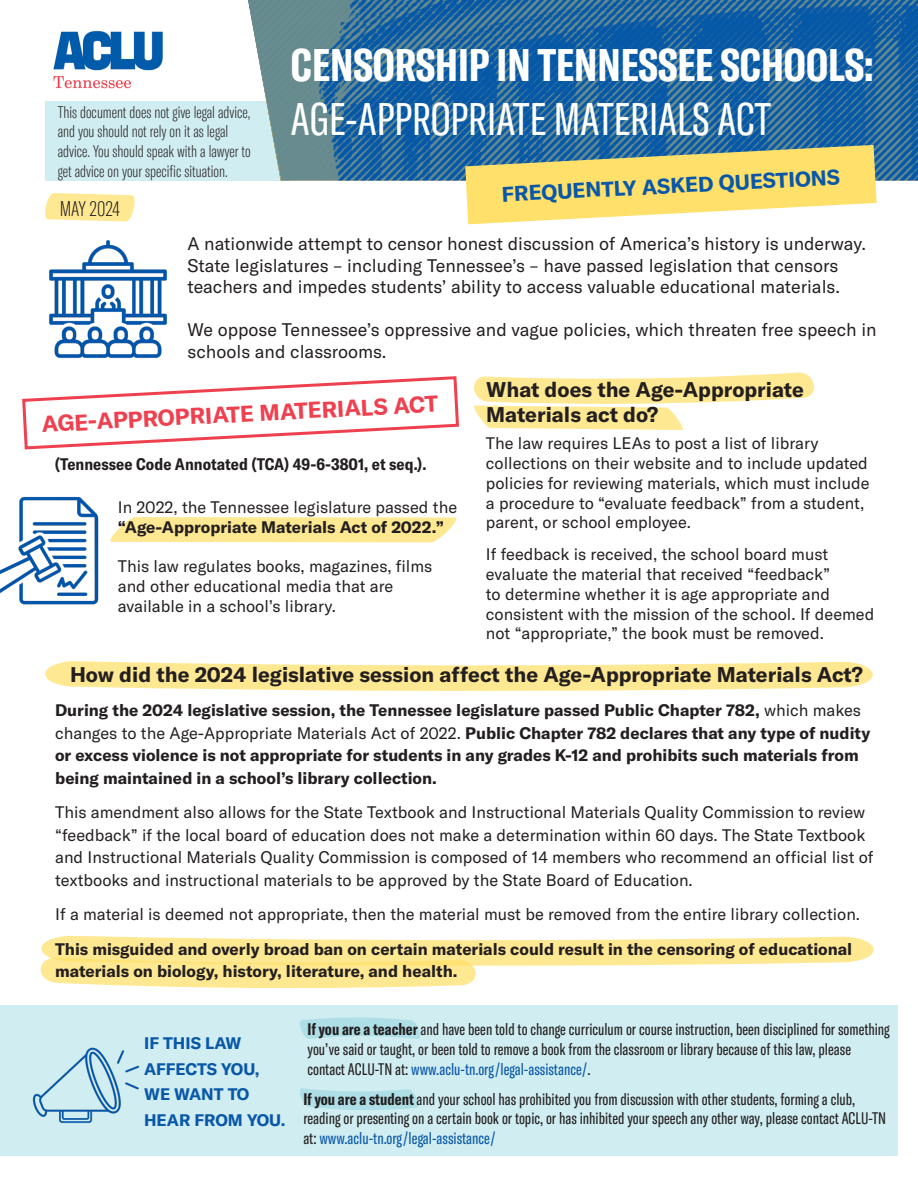
<style>
.page{position:relative;width:918px;height:1188px;background:#fff}
.page>*{position:absolute;margin:0;border:0;box-sizing:border-box;transform-origin:0 0}
.t1{font:700 extra-condensed 45px "GT America";color:#fff}
.t2{font:extra-condensed 45px "GT America";color:#fff}
.t3{font:700 22.5px "GT America";color:#ef404f}
.t4{font:700 21px/25.2px "GT America";color:#231f20}
.t5{font:700 21px "GT America";color:#0957a7}
.t6{font:100 extra-condensed 21px "GT America";letter-spacing:-.01em;color:#231f20}
.t7{font:18px/21.6px "GT America";color:#231f20}
.t8{font:16.5px/19.8px "GT America";color:#231f20}
.t9{font:extra-condensed 16.5px/19.8px "GT America";color:#231f20}
.t10{font:700 16.5px/22.5px "GT America";color:#231f20}
.t11{font:100 extra-condensed 16.5px/19.8px "GT America";color:#231f20}
.t12{font:700 condensed 16.5px "GT America";color:#231f20}
.t13{font:700 16.5px/25.5px "GT America";color:#0957a7}
.s1{font-weight:700}
.s2{font-weight:400}
.s3{color:#0957a7}
</style>
<div class="page">
<div style="left:45px;top:101px;width:246px;height:79px;background:#d0edf1"></div>
<div style="left:0;top:1006px;width:897px;height:150px;background:#d0edf1"></div>
<svg style="left:126px;top:517px;width:331px;height:25px;background:#ffe896"></svg>
<img style="left:53px;top:30px;width:110px;height:59px">
<svg style="left:248px;top:0;width:670px;height:180px;background:#2d6da0"></svg>
<svg style="left:45px;top:193px;width:90px;height:28px;background:#ffea9d"></svg>
<svg style="left:474px;top:372px;width:340px;height:58px"></svg>
<svg style="left:45px;top:661px;width:828px;height:30px;background:#ffeba3"></svg>
<svg style="left:40px;top:936px;width:834px;height:52px"></svg>
<img style="left:49px;top:221px;width:118px;height:137px">
<img style="left:0;top:496px;width:126px;height:109px">
<svg style="left:22px;top:376px;width:437px;height:74px"></svg>
<svg style="left:465px;top:145px;width:412px;height:79px;background:#e1d485"></svg>
<svg style="left:300px;top:1088px;width:118px;height:22px"></svg>
<svg style="left:300px;top:1017px;width:120px;height:22px"></svg>
<img style="left:32px;top:1047px;width:108px;height:76px">
<p class="t11" style="left:58px;top:102px;width:194px">This document does not give legal advice, and you should not rely on it as legal advice. You should speak with a lawyer to get advice on your specific situation.</p>
<p class="t6" style="left:60px;top:197px;width:62px">MAY 2024</p>
<p class="t1" style="left:291px;top:38px;width:584px">CENSORSHIP IN TENNESSEE SCHOOLS:</p>
<p class="t2" style="left:291px;top:93px;width:482px">AGE-APPROPRIATE MATERIALS ACT</p>
<p class="t5" style="left:501px;top:181px;width:340px;rotate:-3deg">FREQUENTLY ASKED QUESTIONS</p>
<p class="t7" style="left:188px;top:233px;width:680px">A nationwide attempt to censor honest discussion of America’s history is underway.<br>State legislatures – including Tennessee’s – have passed legislation that censors teachers and impedes students’ ability to access valuable educational materials.</p>
<p class="t7" style="left:188px;top:319px;width:691px">We oppose Tennessee’s oppressive and vague policies, which threaten free speech in schools and classrooms.</p>
<p class="t3" style="left:41px;top:410px;width:398px;rotate:-3deg">AGE-APPROPRIATE MATERIALS ACT</p>
<p class="t12" style="left:55px;top:455px;width:373px">(Tennessee Code Annotated (TCA) 49-6-3801, et seq.).</p>
<p class="t8" style="left:118px;top:497px;width:341px">In 2022, the Tennessee legislature passed the <span class="s1">“Age-Appropriate Materials Act of 2022.”</span></p>
<p class="t8" style="left:118px;top:557px;width:316px">This law regulates books, magazines, films and other educational media that are available in a school’s library.</p>
<p class="t4" style="left:486px;top:376px;width:319px">What does the Age-Appropriate<br>Materials act do?</p>
<p class="t8" style="left:486px;top:434px;width:385px">The law requires LEAs to post a list of library collections on their website and to include updated policies for reviewing materials, which must include a procedure to “evaluate feedback” from a student, parent, or school employee.</p>
<p class="t8" style="left:486px;top:545px;width:390px">If feedback is received, the school board must evaluate the material that received “feedback”<br>to determine whether it is age appropriate and consistent with the mission of the school. If deemed not “appropriate,” the book must be removed.</p>
<p class="t4" style="left:70px;top:662px;width:795px">How did the 2024 legislative session affect the Age-Appropriate Materials Act?</p>
<p class="t10" style="left:55px;top:699px;width:817px">During the 2024 legislative session, the Tennessee legislature passed Public Chapter 782, <span class="s2">which makes changes to the Age-Appropriate Materials Act of 2022.</span> Public Chapter 782 declares that any type of nudity or excess violence is not appropriate for students in any grades K-12 and prohibits such materials from being maintained in a school’s library collection.</p>
<p class="t8" style="left:55px;top:801px;width:820px;line-height:22.5px">This amendment also allows for the State Textbook and Instructional Materials Quality Commission to review “feedback” if the local board of education does not make a determination within 60 days. The State Textbook and Instructional Materials Quality Commission is composed of 14 members who recommend an official list of textbooks and instructional materials to be approved by the State Board of Education.</p>
<p class="t8" style="left:55px;top:904px;width:807px">If a material is deemed not appropriate, then the material must be removed from the entire library collection.</p>
<p class="t10" style="left:55px;top:937px;width:799px">This misguided and overly broad ban on certain materials could result in the censoring of educational materials on biology, history, literature, and health.</p>
<p class="t13" style="left:144px;top:1030px;width:117px">IF THIS LAW<br>AFFECTS YOU,</p>
<p class="t13" style="left:144px;top:1081px;width:143px">WE WANT TO<br>HEAR FROM YOU.</p>
<p class="t9" style="left:308px;top:1019px;width:584px"><span class="s1">If you are a teacher</span> and have been told to change curriculum or course instruction, been disciplined for something you’ve said or taught, or been told to remove a book from the classroom or library because of this law, please contact ACLU-TN at: <span class="s3">www.aclu-tn.org/legal-assistance/</span>.</p>
<p class="t9" style="left:303px;top:1089px;width:584px"><span class="s1">If you are a student</span> and your school has prohibited you from discussion with other students, forming a club, reading or presenting on a certain book or topic, or has inhibited your speech any other way, please contact ACLU-TN at: <span class="s3">www.aclu-tn.org/legal-assistance/</span></p>
</div>
